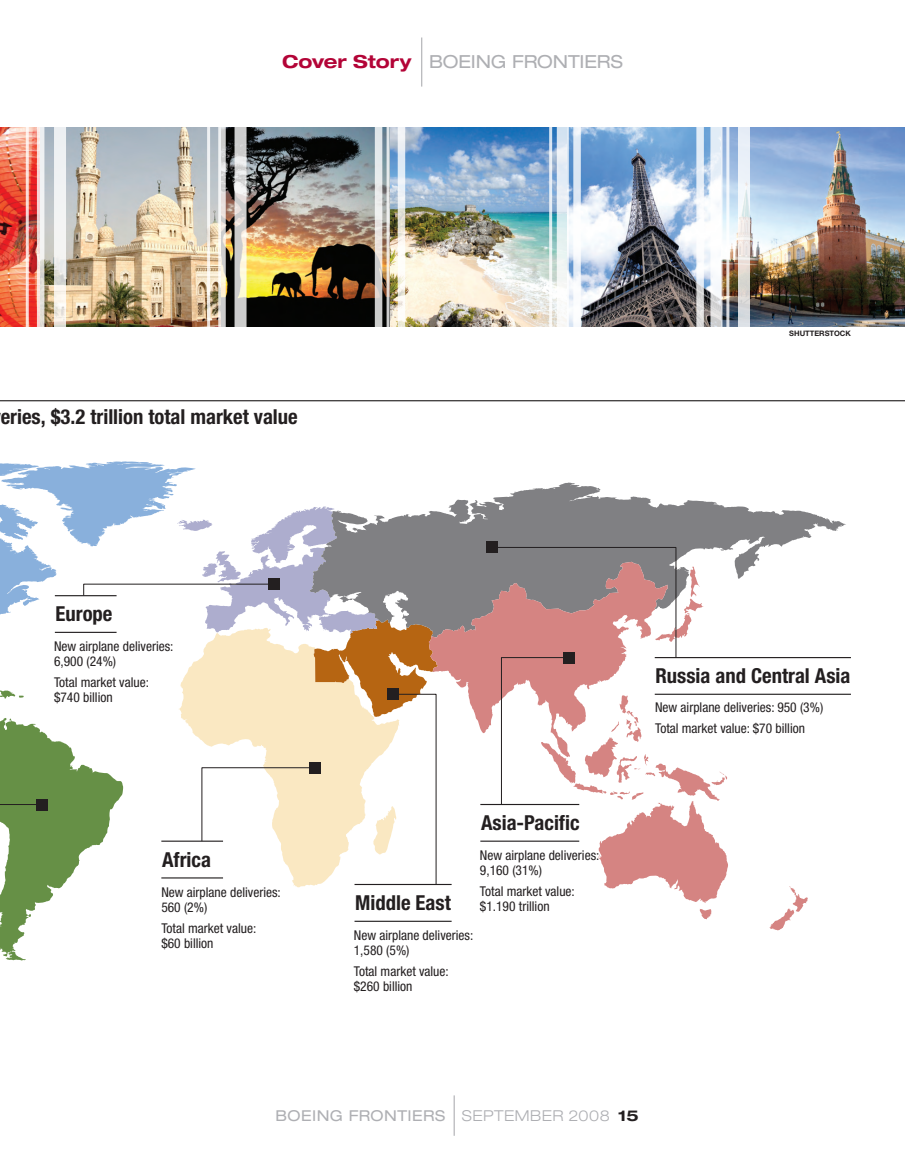
<style>
.page{position:relative;width:905px;height:1161px;background:#fff}
.page>*{position:absolute;margin:0;border:0;box-sizing:border-box;transform-origin:0 0}
.t1{font:700 condensed 20.7px "Helvetica Neue";color:#231f20}
.Body_copy{font:expanded 18px "Helvetica Neue LT Std";letter-spacing:-.01em;color:#aeafb3}
.t2{font:expanded 15px "Helvetica Neue LT Std";letter-spacing:.025em;color:#aeafb3}
.Sidebar_-_body{font:condensed 13.5px/15px "Helvetica Neue LT Std";color:#231f20}
.Photo_credit{font:700 7.5px "Helvetica Neue LT Std";color:#231f20}
.s1{font-weight:700;color:#b30437}
.s2{font-weight:300}
.s3{font-weight:700;color:#231f20}
</style>
<div class="page">
<hr style="left:453px;top:1095px;width:1px;height:41px;background:#aeafb3">
<hr style="left:421px;top:38px;width:1px;height:49px;background:#aeafb3">
<img style="left:0;top:127px;width:37px;height:200px">
<img style="left:44px;top:127px;width:174px;height:200px">
<img style="left:226px;top:127px;width:164px;height:200px">
<img style="left:390px;top:127px;width:166px;height:200px">
<img style="left:568px;top:127px;width:142px;height:200px">
<img style="left:722px;top:127px;width:182px;height:200px">
<hr style="left:207px;top:122px;width:3px;height:216px;background:#fff">
<hr style="left:26px;top:122px;width:3px;height:216px;background:#fff">
<hr style="left:386px;top:122px;width:3px;height:216px;background:#fff">
<hr style="left:549px;top:122px;width:3px;height:216px;background:#fff">
<hr style="left:726px;top:122px;width:3px;height:216px;background:#fff">
<svg style="left:218px;top:127px;width:8px;height:200px"></svg>
<svg style="left:37px;top:127px;width:7px;height:200px"></svg>
<svg style="left:696px;top:127px;width:8px;height:200px"></svg>
<svg style="left:398px;top:127px;width:7px;height:200px"></svg>
<svg style="left:573px;top:127px;width:7px;height:200px"></svg>
<svg style="left:375px;top:127px;width:7px;height:200px"></svg>
<svg style="left:738px;top:127px;width:12px;height:200px;background:#e6e7e8"></svg>
<svg style="left:234px;top:127px;width:12px;height:200px;background:#d2d1cc"></svg>
<svg style="left:54px;top:127px;width:12px;height:200px;fill:#f1f2f3"></svg>
<svg style="left:710px;top:127px;width:12px;height:200px;fill:#f6f9fc"></svg>
<svg style="left:556px;top:127px;width:12px;height:200px"></svg>
<svg style="left:438px;top:483px;width:408px;height:96px;fill:#808083"></svg>
<svg style="left:769px;top:886px;width:38px;height:44px"></svg>
<svg style="left:699px;top:909px;width:12px;height:10px"></svg>
<svg style="left:438px;top:562px;width:37px;height:152px"></svg>
<hr style="left:0;top:400px;width:904px;height:1px;background:#231f20">
<svg style="left:0;top:461px;width:438px;height:499px"></svg>
<hr style="left:354px;top:921px;width:97px;height:1px;background:#231f20">
<hr style="left:354px;top:884px;width:97px;height:1px;background:#231f20">
<hr style="left:654px;top:694px;width:197px;height:1px;background:#231f20">
<hr style="left:654px;top:657px;width:197px;height:1px;background:#231f20">
<div style="left:36px;top:799px;width:12px;height:11px;background:#231f20"></div>
<div style="left:310px;top:762px;width:11px;height:11px;background:#231f20"></div>
<div style="left:268px;top:578px;width:11px;height:12px;background:#231f20"></div>
<div style="left:387px;top:689px;width:11px;height:11px;background:#231f20"></div>
<div style="left:486px;top:542px;width:12px;height:11px;background:#231f20"></div>
<svg style="left:475px;top:547px;width:253px;height:356px"></svg>
<hr style="left:480px;top:841px;width:99px;height:1px;background:#231f20">
<hr style="left:480px;top:804px;width:99px;height:1px;background:#231f20">
<p class="Body_copy" style="left:282px;top:51px;width:342px"><span class="s1">Cover Story</span> BOEING FRONTIERS</p>
<h1 class="t1" style="left:1px;top:404px;width:298px">eries, $3.2 trillion total market value</h1>
<p class="Photo_credit" style="left:789px;top:329px;width:22px">SHUTTE</p>
<p class="Photo_credit" style="left:819px;top:329px;width:28px">RSTOCK</p>
<h1 class="t1" style="left:56px;top:602px;width:58px">Europe</h1>
<p class="Sidebar_-_body" style="left:54px;top:639px;width:121px">New airplane deliveries:<br>6,900 (24%)</p>
<p class="Sidebar_-_body" style="left:54px;top:675px;width:96px">Total market value: $740 billion</p>
<h1 class="t1" style="left:481px;top:810px;width:100px">Asia-Pacific</h1>
<p class="Sidebar_-_body" style="left:480px;top:848px;width:121px">New airplane deliveries:<br>9,160 (31%)</p>
<p class="Sidebar_-_body" style="left:480px;top:884px;width:96px">Total market value: $1.190 trillion</p>
<h1 class="t1" style="left:162px;top:847px;width:50px">Africa</h1>
<p class="Sidebar_-_body" style="left:161px;top:885px;width:121px">New airplane deliveries:<br>560 (2%)</p>
<p class="Sidebar_-_body" style="left:161px;top:921px;width:96px">Total market value: $60 billion</p>
<p class="Sidebar_-_body" style="left:354px;top:928px;width:121px">New airplane deliveries:<br>1,580 (5%)</p>
<p class="Sidebar_-_body" style="left:354px;top:964px;width:96px">Total market value: $260 billion</p>
<h1 class="t1" style="left:355px;top:890px;width:97px">Middle East</h1>
<h1 class="t1" style="left:655px;top:663px;width:196px">Russia and Central Asia</h1>
<p class="Sidebar_-_body" style="left:655px;top:700px;width:170px">New airplane deliveries: 950 (3%)</p>
<p class="Sidebar_-_body" style="left:655px;top:721px;width:151px">Total market value: $70 billion</p>
<p class="t2" style="left:275px;top:1107px;width:364px">BOEING FRONTIERS <span class="s2">SEPTEMBER 2008</span> <span class="s3">15</span></p>
</div>
